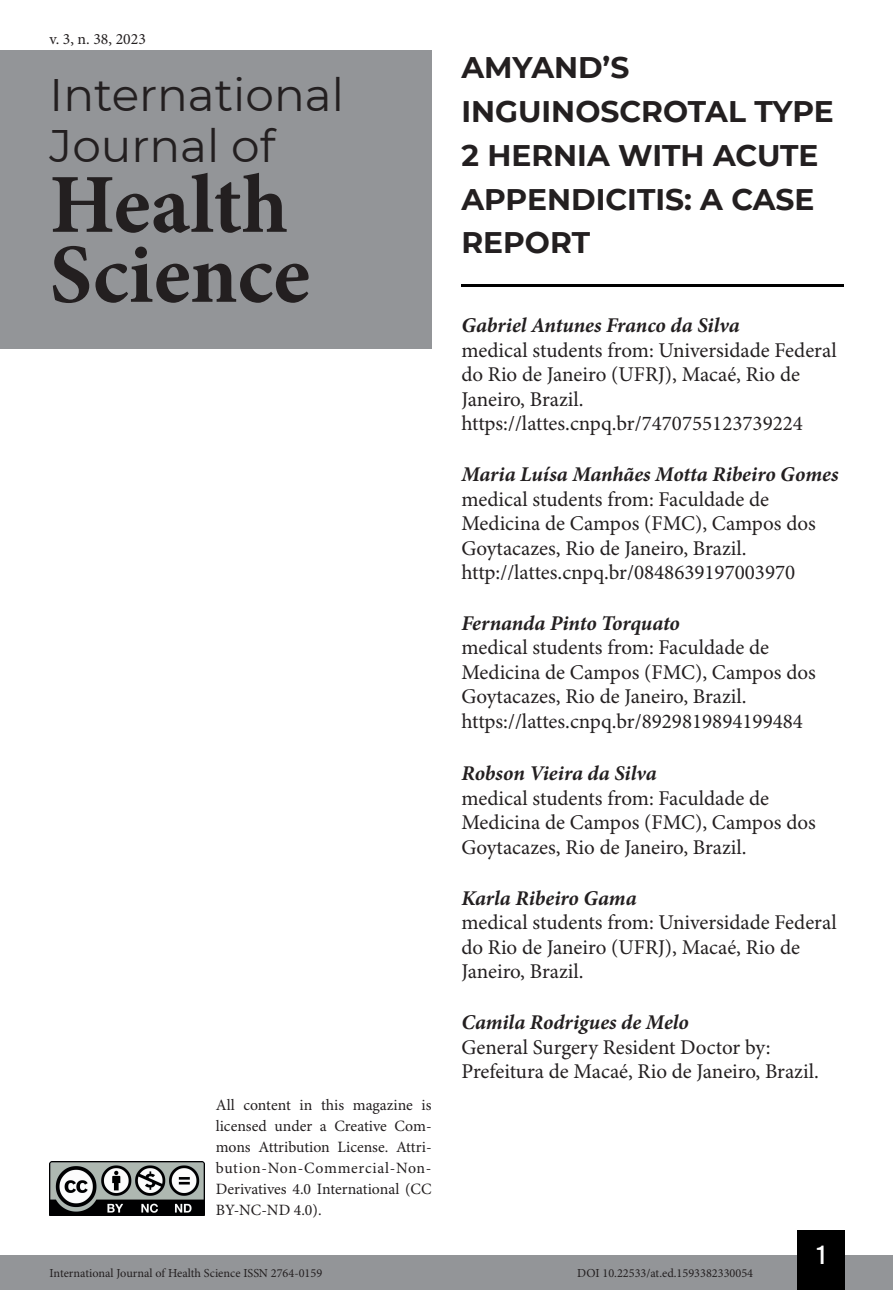
<style>
.page{position:relative;width:893px;height:1290px;background:#fff}
.page>*{position:absolute;margin:0;border:0;box-sizing:border-box;transform-origin:0 0}
.t1{font:700 84px/70px "Minion Pro";color:#231f20}
.t2{font:45.5px/50.8px "Montserrat";color:#231f20}
.t3{font:700 29.75px/43.8px "Montserrat";color:#231f20}
.t4{font:26.25px "Bebas Kai";color:#fff}
.t5{font:21px/24.5px "Minion Pro";color:#231f20}
.t6{font:italic 700 21px "Minion Pro";letter-spacing:-.005em;color:#231f20}
.t7{font:15.75px/21px "Minion Pro";color:#231f20;text-align:justify}
.t8{font:12.25px "Minion Pro";color:#231f20}
</style>
<div class="page">
<div style="left:0;top:1255px;width:893px;height:35px;background:#939598"></div>
<div style="left:797px;top:1230px;width:48px;height:60px;background:#000"></div>
<img style="left:50px;top:1161px;width:154px;height:54px">
<div style="left:0;top:50px;width:432px;height:298px;background:#939598"></div>
<hr style="left:461px;top:284px;width:382px;height:3px;background:#000">
<p class="t7" style="left:50px;top:29px;width:98px">v. 3, n. 38, 2023</p>
<h2 class="t2" style="left:50px;top:68px;width:296px">International<br>Journal of</h2>
<h1 class="t1" style="left:50px;top:169px;width:262px">Health<br>Science</h1>
<p class="t7" style="left:216px;top:1095px;width:217px">All content in this magazine is licensed under a Creative Com&shy;mons Attribution License. Attri&shy;bution-Non-Commercial-Non-Derivatives 4.0 International (CC BY-NC-ND 4.0).</p>
<h3 class="t3" style="left:461px;top:44px;width:374px">AMYAND’S<br>INGUINOSCROTAL TYPE<br>2 HERNIA WITH ACUTE<br>APPENDICITIS: A CASE<br>REPORT</h3>
<p class="t6" style="left:461px;top:310px;width:280px">Gabriel Antunes Franco da Silva</p>
<p class="t5" style="left:461px;top:339px;width:377px">medical students from: Universidade Federal do Rio de Janeiro (UFRJ), Macaé, Rio de Janeiro, Brazil. https://lattes.cnpq.br/7470755123739224</p>
<p class="t6" style="left:461px;top:459px;width:379px">Maria Luísa Manhães Motta Ribeiro Gomes</p>
<p class="t5" style="left:461px;top:487px;width:356px">medical students from: Faculdade de Medicina de Campos (FMC), Campos dos Goytacazes, Rio de Janeiro, Brazil. http://lattes.cnpq.br/0848639197003970</p>
<p class="t6" style="left:461px;top:608px;width:220px">Fernanda Pinto Torquato</p>
<p class="t5" style="left:461px;top:636px;width:356px">medical students from: Faculdade de Medicina de Campos (FMC), Campos dos Goytacazes, Rio de Janeiro, Brazil. https://lattes.cnpq.br/8929819894199484</p>
<p class="t6" style="left:461px;top:759px;width:197px">Robson Vieira da Silva</p>
<p class="t5" style="left:461px;top:787px;width:356px">medical students from: Faculdade de<br>Medicina de Campos (FMC), Campos dos<br>Goytacazes, Rio de Janeiro, Brazil.</p>
<p class="t6" style="left:461px;top:883px;width:177px">Karla Ribeiro Gama</p>
<p class="t5" style="left:461px;top:911px;width:377px">medical students from: Universidade Federal do Rio de Janeiro (UFRJ), Macaé, Rio de<br>Janeiro, Brazil.</p>
<p class="t6" style="left:461px;top:1007px;width:229px">Camila Rodrigues de Melo</p>
<p class="t5" style="left:461px;top:1035px;width:359px">General Surgery Resident Doctor by:<br>Prefeitura de Macaé, Rio de Janeiro, Brazil.</p>
<p class="t4" style="left:817px;top:1241px;width:10px">1</p>
<p class="t8" style="left:50px;top:1266px;width:274px">International Journal of Health Science ISSN 2764-0159</p>
<p class="t8" style="left:577px;top:1266px;width:177px">DOI 10.22533/at.ed.1593382330054</p>
</div>
